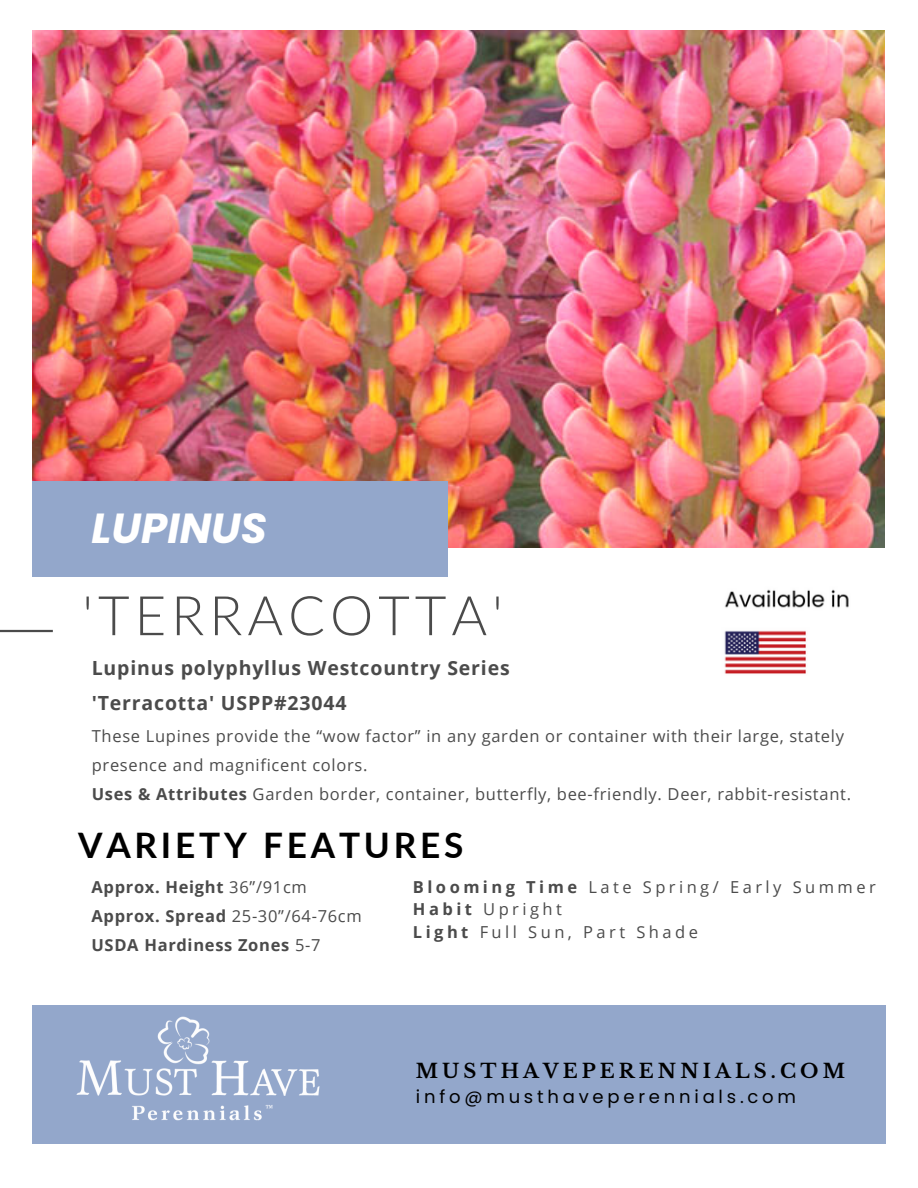
<style>
.page{position:relative;width:918px;height:1188px;background:#fff}
.page>*{position:absolute;margin:0;border:0;box-sizing:border-box;transform-origin:0 0}
.t1{font:300 54.6px "Lato";letter-spacing:.09em;color:#4b4b4b}
.t2{font:italic 700 42px "Poppins";color:#fff}
.t3{font:700 35.25px "Lato";letter-spacing:.11em;color:#000}
.t4{font:700 19.5px "Open Sans";letter-spacing:.04em;color:#4b4b4b}
.t5{font:700 19.5px "Libre Baskerville";letter-spacing:.21em;color:#000}
.t6{font:18px "Poppins";letter-spacing:.21em;color:#000}
.t7{font:16.5px/29.2px "Open Sans";letter-spacing:.045em;color:#4b4b4b}
.t8{font:16.5px "Open Sans";letter-spacing:.21em;color:#4b4b4b}
.t9{font:700 16.5px "Open Sans";letter-spacing:.04em;color:#4b4b4b}
.s1{font-weight:700}
.s2{font-weight:400}
</style>
<div class="page">
<img style="left:32px;top:31px;width:853px;height:516px">
<hr style="left:0;top:630px;width:53px;height:2px;background:#4b4b4b">
<div style="left:32px;top:481px;width:415px;height:96px;background:#93a7cb"></div>
<div style="left:32px;top:1005px;width:853px;height:138px;background:#93a7cb"></div>
<img style="left:36px;top:1016px;width:323px;height:128px">
<img style="left:724px;top:589px;width:125px;height:85px">
<p class="t2" style="left:92px;top:499px;width:177px">LUPINUS</p>
<p class="t1" style="left:82px;top:581px;width:422px">'TERRACOTTA'</p>
<p class="t4" style="left:92px;top:654px;width:419px">Lupinus polyphyllus Westcountry Series</p>
<p class="t4" style="left:92px;top:689px;width:256px">'Terracotta' USPP#23044</p>
<p class="t7" style="left:92px;top:721px;width:754px">These Lupines provide the “wow factor” in any garden or container with their large, stately presence and magnificent colors.</p>
<p class="t7" style="left:92px;top:779px;width:761px"><span class="s1">Uses &amp; Attributes</span> Garden border, container, butterfly, bee-friendly. Deer, rabbit-resistant.</p>
<p class="t3" style="left:78px;top:823px;width:387px">VARIETY FEATURES</p>
<p class="t8" style="left:413px;top:875px;width:464px"><span class="s1">Blooming Time</span> Late Spring/ Early Summer</p>
<p class="t8" style="left:413px;top:898px;width:151px"><span class="s1">Habit</span> Upright</p>
<p class="t8" style="left:413px;top:920px;width:287px"><span class="s1">Light</span> Full Sun, Part Shade</p>
<p class="t9" style="left:92px;top:875px;width:217px">Approx. Height <span class="s2">36”/91cm</span></p>
<p class="t7" style="left:92px;top:901px;width:272px"><span class="s1">Approx. Spread</span> 25-30”/64-76cm</p>
<p class="t9" style="left:92px;top:934px;width:231px">USDA Hardiness Zones <span class="s2">5-7</span></p>
<p class="t5" style="left:416px;top:1059px;width:431px">MUSTHAVEPERENNIALS.COM</p>
<p class="t6" style="left:416px;top:1084px;width:382px">info@musthaveperennials.com</p>
</div>
